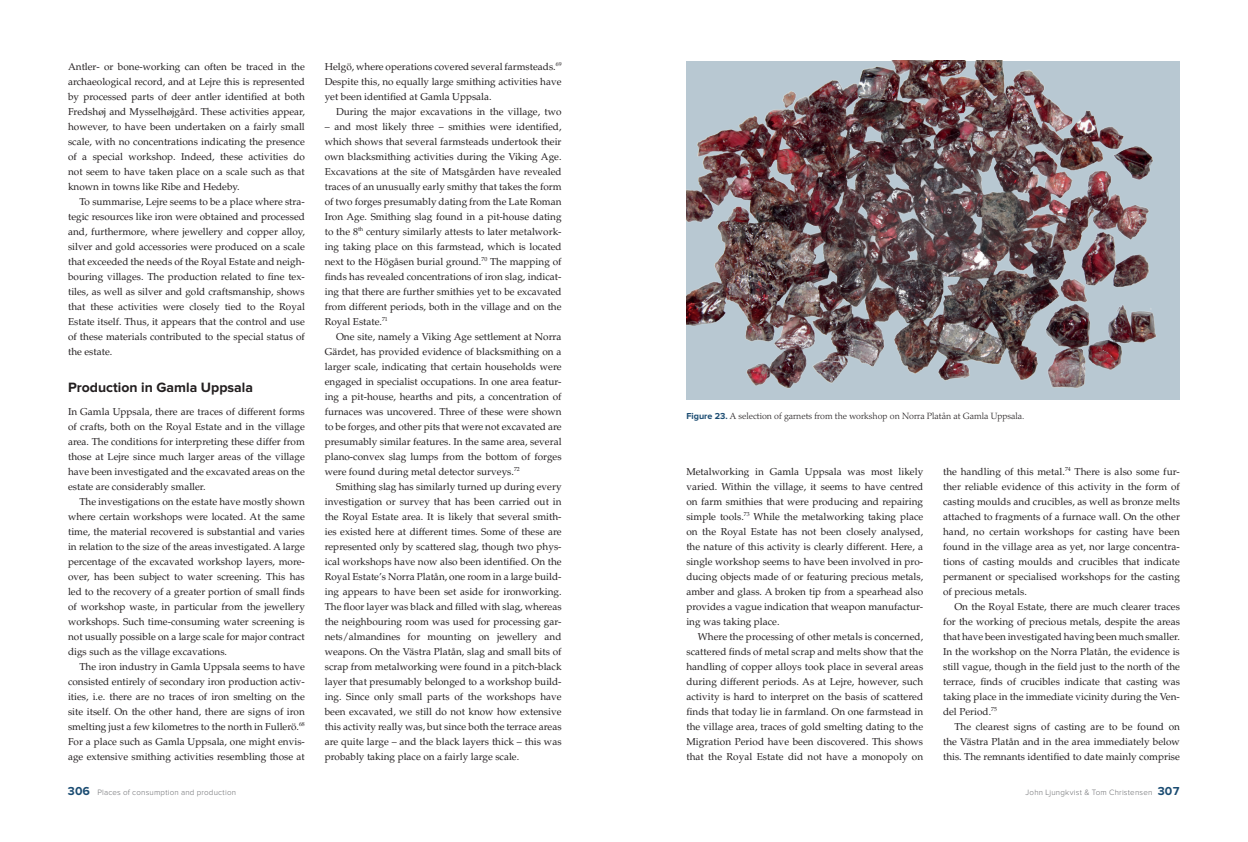
<style>
.page{position:relative;width:1248px;height:842px;background:#fff}
.page>*{position:absolute;margin:0;border:0;box-sizing:border-box;transform-origin:0 0}
.t1{font:700 14px "Proxima Nova";color:#231f20}
.t2{font:10px/15px "Palatino LT Std";color:#231f20;text-align:justify}
.t3{font:300 9px "Palatino LT Std";color:#231f20}
.t4{font:300 8px "Proxima Nova";letter-spacing:.025em;color:#6c6d70}
.s1{font-family:"Proxima Nova";font-weight:700;color:#1b4c72}
.s2{font-weight:700;font-size:12px;color:#1b4c72}
</style>
<div class="page">
<div style="left:686px;top:61px;width:493px;height:339px;background:#b8c8d2"></div>
<img style="left:686px;top:61px;width:471px;height:327px">
<p class="t2" style="left:68px;top:59px;width:238px">Antler- or bone-working can often be traced in the archaeological record, and at Lejre this is represented by processed parts of deer antler identified at both Fredshøj and Mysselhøjgård. These activities appear, however, to have been undertaken on a fairly small scale, with no concentrations indicating the presence of a special workshop. Indeed, these activities do not seem to have taken place on a scale such as that known in towns like Ribe and Hedeby.</p>
<p class="t2" style="left:68px;top:194px;width:238px;text-indent:11px">To summarise, Lejre seems to be a place where stra&shy;tegic resources like iron were obtained and processed and, furthermore, where jewellery and copper alloy, silver and gold accessories were produced on a scale that exceeded the needs of the Royal Estate and neigh&shy;bouring villages. The production related to fine tex&shy;tiles, as well as silver and gold craftsmanship, shows that these activities were closely tied to the Royal Estate itself. Thus, it appears that the control and use of these materials contributed to the special status of the estate.</p>
<h1 class="t1" style="left:68px;top:381px;width:186px">Production in Gamla Uppsala</h1>
<p class="t2" style="left:68px;top:404px;width:238px">In Gamla Uppsala, there are traces of different forms of crafts, both on the Royal Estate and in the village area. The conditions for interpreting these differ from those at Lejre since much larger areas of the village have been investigated and the excavated areas on the estate are considerably smaller.</p>
<p class="t2" style="left:68px;top:494px;width:238px;text-indent:11px">The investigations on the estate have mostly shown where certain workshops were located. At the same time, the material recovered is substantial and varies in relation to the size of the areas investigated. A large percentage of the excavated workshop layers, more&shy;over, has been subject to water screening. This has led to the recovery of a greater portion of small finds of workshop waste, in particular from the jewellery workshops. Such time-consuming water screening is not usually possible on a large scale for major contract digs such as the village excavations.</p>
<p class="t2" style="left:68px;top:659px;width:238px;text-indent:11px">The iron industry in Gamla Uppsala seems to have consisted entirely of secondary iron production activ&shy;ities, i.e. there are no traces of iron smelting on the site itself. On the other hand, there are signs of iron smelting just a few kilometres to the north in Fullerö.<sup>68<br></sup>For a place such as Gamla Uppsala, one might envis&shy;age extensive smithing activities resembling those at</p>
<p class="t2" style="left:325px;top:59px;width:238px">Helgö, where operations covered several farmsteads.<sup>69<br></sup>Despite this, no equally large smithing activities have yet been identified at Gamla Uppsala.</p>
<p class="t2" style="left:336px;top:104px;width:227px">During the major excavations in the village, two</p>
<p class="t2" style="left:325px;top:119px;width:238px">– and most likely three – smithies were identified, which shows that several farmsteads undertook their own blacksmithing activities during the Viking Age.<br>Excavations at the site of Matsgården have revealed traces of an unusually early smithy that takes the form of two forges presumably dating from the Late Roman Iron Age. Smithing slag found in a pit-house dating to the 8<sup>th</sup> century similarly attests to later metalwork&shy;ing taking place on this farmstead, which is located next to the Högåsen burial ground.<sup>70</sup> The mapping of finds has revealed concentrations of iron slag, indicat&shy;ing that there are further smithies yet to be excavated from different periods, both in the village and on the Royal Estate.<sup>71</sup></p>
<p class="t2" style="left:325px;top:329px;width:238px;text-indent:11px">One site, namely a Viking Age settlement at Norra Gärdet, has provided evidence of blacksmithing on a larger scale, indicating that certain households were engaged in specialist occupations. In one area featur&shy;ing a pit-house, hearths and pits, a concentration of furnaces was uncovered. Three of these were shown to be forges, and other pits that were not excavated are presumably similar features. In the same area, several plano-convex slag lumps from the bottom of forges were found during metal detector surveys.<sup>72</sup></p>
<p class="t2" style="left:325px;top:479px;width:238px;text-indent:11px">Smithing slag has similarly turned up during every investigation or survey that has been carried out in the Royal Estate area. It is likely that several smith&shy;ies existed here at different times. Some of these are represented only by scattered slag, though two phys&shy;ical workshops have now also been identified. On the Royal Estate’s Norra Platån, one room in a large build&shy;ing appears to have been set aside for ironworking.<br>The floor layer was black and filled with slag, whereas the neighbouring room was used for processing gar&shy;nets/almandines for mounting on jewellery and weapons. On the Västra Platån, slag and small bits of scrap from metalworking were found in a pitch-black layer that presumably belonged to a workshop build&shy;ing. Since only small parts of the workshops have been excavated, we still do not know how extensive this activity really was, but since both the terrace areas are quite large – and the black layers thick – this was probably taking place on a fairly large scale.</p>
<p class="t3" style="left:686px;top:411px;width:339px"><span class="s1">Figure 23.</span> A selection of garnets from the workshop on Norra Platån at Gamla Uppsala.</p>
<p class="t2" style="left:686px;top:464px;width:238px">Metalworking in Gamla Uppsala was most likely varied. Within the village, it seems to have centred on farm smithies that were producing and repairing simple tools.<sup>73</sup> While the metalworking taking place on the Royal Estate has not been closely analysed, the nature of this activity is clearly different. Here, a single workshop seems to have been involved in pro&shy;ducing objects made of or featuring precious metals, amber and glass. A broken tip from a spearhead also provides a vague indication that weapon manufactur&shy;ing was taking place.</p>
<p class="t2" style="left:686px;top:629px;width:238px;text-indent:11px">Where the processing of other metals is concerned, scattered finds of metal scrap and melts show that the handling of copper alloys took place in several areas during different periods. As at Lejre, however, such activity is hard to interpret on the basis of scattered finds that today lie in farmland. On one farmstead in the village area, traces of gold smelting dating to the Migration Period have been discovered. This shows that the Royal Estate did not have a monopoly on</p>
<p class="t2" style="left:943px;top:464px;width:238px">the handling of this metal.<sup>74</sup> There is also some fur&shy;ther reliable evidence of this activity in the form of casting moulds and crucibles, as well as bronze melts attached to fragments of a furnace wall. On the other hand, no certain workshops for casting have been found in the village area as yet, nor large concentra&shy;tions of casting moulds and crucibles that indicate permanent or specialised workshops for the casting of precious metals.</p>
<p class="t2" style="left:943px;top:599px;width:238px;text-indent:11px">On the Royal Estate, there are much clearer traces for the working of precious metals, despite the areas that have been investigated having been much smaller.<br>In the workshop on the Norra Platån, the evidence is still vague, though in the field just to the north of the terrace, finds of crucibles indicate that casting was taking place in the immediate vicinity during the Ven&shy;del Period.<sup>75</sup></p>
<p class="t2" style="left:943px;top:719px;width:238px;text-indent:11px">The clearest signs of casting are to be found on the Västra Platån and in the area immediately below this. The remnants identified to date mainly comprise</p>
<p class="t4" style="left:68px;top:788px;width:170px"><span class="s2">306</span> Places of consumption and production</p>
<p class="t4" style="left:1025px;top:788px;width:156px">John Ljungkvist &amp; Tom Christensen <span class="s2">307</span></p>
</div>
